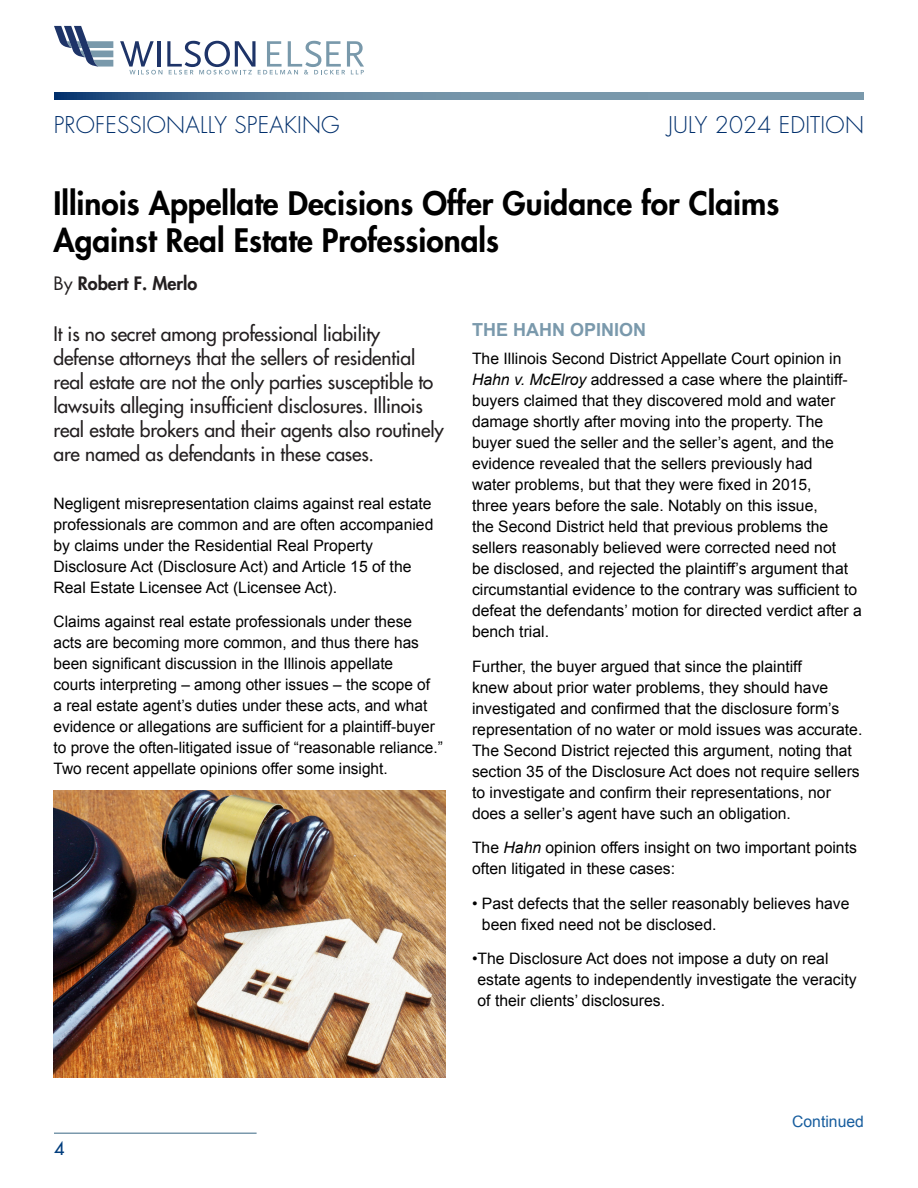
<style>
.page{position:relative;width:918px;height:1188px;background:#fff}
.page>*{position:absolute;margin:0;border:0;box-sizing:border-box;transform-origin:0 0}
.First_page_Headline__21_25{font:800 31.5px/37.5px "Futura Std";color:#000}
.t1{font:300 22.5px "Futura Std";letter-spacing:.01em;color:#002f6c}
.t2{font:500 19.5px/24px "Futura Std";letter-spacing:-.01em;color:#231f20}
.First_page_Headline__21_25-2{font:800 18px "Futura Std";color:#231f20}
.Subhead{font:700 18px "Arial";color:#7a99ac}
.t3{font:500 18px "Futura Std";color:#013d7d}
.Newsletter_Body_Arial_10_5_13{font:15.75px/21px "Arial";color:#000}
.Newsletter_Body_Arial_10_5_13-2{font:15.75px "Arial";color:#175d9e}
.s1{font-weight:400}
.s2{font-style:italic}
</style>
<div class="page">
<hr style="left:54px;top:1132px;width:203px;height:2px;background:#7a99ac">
<svg style="left:54px;top:93px;width:810px;height:7px;background:#6485a0"></svg>
<svg style="left:120px;top:41px;width:244px;height:34px"></svg>
<svg style="left:54px;top:26px;width:59px;height:41px"></svg>
<img style="left:54px;top:791px;width:392px;height:287px">
<p class="t1" style="left:54px;top:111px;width:288px">PROFESSIONALLY SPEAKING</p>
<p class="t1" style="left:668px;top:111px;width:197px">JULY 2024 EDITION</p>
<p class="First_page_Headline__21_25" style="left:54px;top:185px;width:727px">Illinois Appellate Decisions Offer Guidance for Claims<br>Against Real Estate Professionals</p>
<p class="First_page_Headline__21_25-2" style="left:54px;top:272px;width:145px"><span class="s1">By</span> Robert F. Merlo</p>
<p class="t2" style="left:54px;top:322px;width:392px">It is no secret among professional liability defense attorneys that the sellers of residential real estate are not the only parties susceptible to lawsuits alleging insufficient disclosures. Illinois real estate brokers and their agents also routinely are named as defendants in these cases.</p>
<p class="Newsletter_Body_Arial_10_5_13" style="left:54px;top:493px;width:381px">Negligent misrepresentation claims against real estate professionals are common and are often accompanied by claims under the Residential Real Property Disclosure Act (Disclosure Act) and Article 15 of the Real Estate Licensee Act (Licensee Act).</p>
<p class="Newsletter_Body_Arial_10_5_13" style="left:54px;top:612px;width:391px">Claims against real estate professionals under these acts are becoming more common, and thus there has been significant discussion in the Illinois appellate<br>courts interpreting – among other issues – the scope of<br>a real estate agent’s duties under these acts, and what evidence or allegations are sufficient for a plaintiff-buyer to prove the often-litigated issue of “reasonable reliance.” Two recent appellate opinions offer some insight.</p>
<p class="Subhead" style="left:472px;top:318px;width:176px">THE HAHN OPINION</p>
<p class="Newsletter_Body_Arial_10_5_13" style="left:472px;top:348px;width:391px">The Illinois Second District Appellate Court opinion in <span class="s2">Hahn v. McElroy</span> addressed a case where the plaintiff&shy;buyers claimed that they discovered mold and water damage shortly after moving into the property. The buyer sued the seller and the seller’s agent, and the evidence revealed that the sellers previously had<br>water problems, but that they were fixed in 2015,<br>three years before the sale. Notably on this issue,<br>the Second District held that previous problems the sellers reasonably believed were corrected need not<br>be disclosed, and rejected the plaintiff’s argument that circumstantial evidence to the contrary was sufficient to defeat the defendants’ motion for directed verdict after a bench trial.</p>
<p class="Newsletter_Body_Arial_10_5_13" style="left:472px;top:656px;width:392px">Further, the buyer argued that since the plaintiff<br>knew about prior water problems, they should have investigated and confirmed that the disclosure form’s representation of no water or mold issues was accurate.<br>The Second District rejected this argument, noting that section 35 of the Disclosure Act does not require sellers to investigate and confirm their representations, nor does a seller’s agent have such an obligation.</p>
<p class="Newsletter_Body_Arial_10_5_13" style="left:472px;top:837px;width:386px">The <span class="s2">Hahn</span> opinion offers insight on two important points often litigated in these cases:</p>
<p class="Newsletter_Body_Arial_10_5_13" style="left:482px;top:893px;width:369px;text-indent:-10px">• Past defects that the seller reasonably believes have been fixed need not be disclosed.</p>
<p class="Newsletter_Body_Arial_10_5_13" style="left:478px;top:948px;width:381px;text-indent:-6px">•The Disclosure Act does not impose a duty on real estate agents to independently investigate the veracity of their clients’ disclosures.</p>
<p class="t3" style="left:54px;top:1137px;width:12px">4</p>
<p class="Newsletter_Body_Arial_10_5_13-2" style="left:792px;top:1111px;width:73px">Continued</p>
</div>
